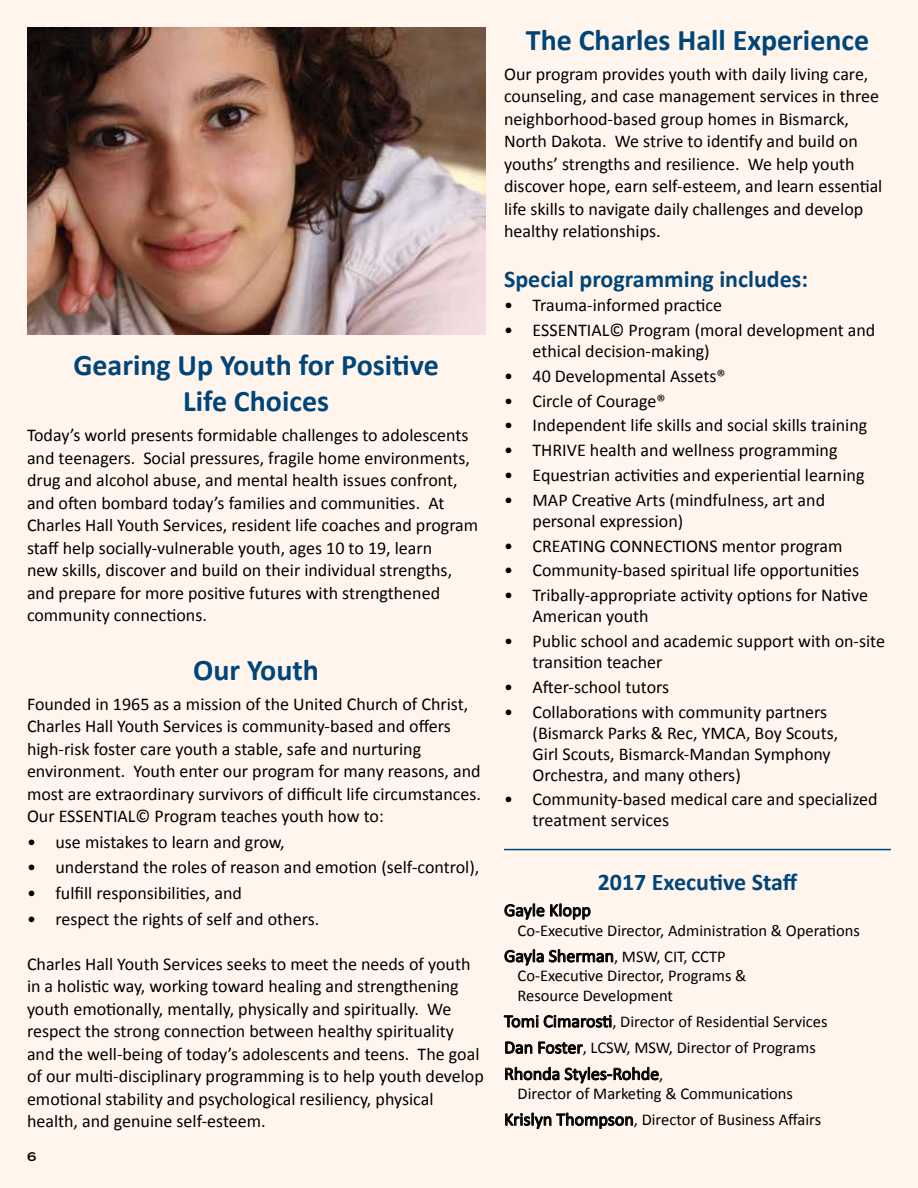
<style>
.page{position:relative;width:918px;height:1188px;background:#fff5ed}
.page>*{position:absolute;margin:0;border:0;box-sizing:border-box;transform-origin:0 0}
.t1{font:700 30px/36px "Calibri";color:#004579;text-align:center}
.t2{font:700 24px "Calibri";color:#004579}
.t3{font:18px/22.5px "Calibri";color:#000}
.t4{font:16.5px/26.2px "Calibri";color:#000}
.t5{font:12px "Copperplate Thirty One AB";color:#000}
.s1{font-size:18px}
.s2{font-size:16.5px}
</style>
<div class="page">
<img style="left:27px;top:27px;width:458px;height:308px">
<hr style="left:504px;top:849px;width:387px;height:1px;background:#004579">
<svg style="left:505px;top:904px;width:39px;height:16px"></svg>
<svg style="left:550px;top:904px;width:40px;height:16px"></svg>
<svg style="left:505px;top:949px;width:108px;height:17px"></svg>
<svg style="left:504px;top:1015px;width:34px;height:12px"></svg>
<svg style="left:544px;top:1015px;width:67px;height:12px"></svg>
<svg style="left:505px;top:1042px;width:27px;height:12px"></svg>
<svg style="left:539px;top:1042px;width:44px;height:12px"></svg>
<svg style="left:505px;top:1067px;width:54px;height:13px"></svg>
<svg style="left:565px;top:1067px;width:94px;height:17px"></svg>
<svg style="left:505px;top:1113px;width:128px;height:16px"></svg>
<h1 class="t1" style="left:73px;top:347px;width:367px">Gearing Up Youth for Positive<br>Life Choices</h1>
<p class="t3" style="left:27px;top:424px;width:453px">Today’s world presents formidable challenges to adolescents and teenagers. Social pressures, fragile home environments, drug and alcohol abuse, and mental health issues confront, and often bombard today’s families and communities. At Charles Hall Youth Services, resident life coaches and program staff help socially-vulnerable youth, ages 10 to 19, learn<br>new skills, discover and build on their individual strengths, and prepare for more positive futures with strengthened community connections.</p>
<h1 class="t1" style="left:193px;top:652px;width:127px">Our Youth</h1>
<p class="t3" style="left:27px;top:692px;width:455px">Founded in 1965 as a mission of the United Church of Christ, Charles Hall Youth Services is community-based and offers high-risk foster care youth a stable, safe and nurturing environment. Youth enter our program for many reasons, and most are extraordinary survivors of difficult life circumstances.<br>Our ESSENTIAL© Program teaches youth how to:</p>
<p class="t3" style="left:27px;top:831px;width:259px">• use mistakes to learn and grow,</p>
<p class="t3" style="left:27px;top:856px;width:454px">• understand the roles of reason and emotion (self-control),</p>
<p class="t3" style="left:27px;top:882px;width:216px">• fulfill responsibilities, and</p>
<p class="t3" style="left:27px;top:908px;width:294px">• respect the rights of self and others.</p>
<p class="t3" style="left:27px;top:953px;width:458px">Charles Hall Youth Services seeks to meet the needs of youth in a holistic way, working toward healing and strengthening youth emotionally, mentally, physically and spiritually. We respect the strong connection between healthy spirituality and the well-being of today’s adolescents and teens. The goal of our multi-disciplinary programming is to help youth develop emotional stability and psychological resiliency, physical health, and genuine self-esteem.</p>
<p class="t5" style="left:27px;top:1149px;width:11px">6</p>
<h1 class="t1" style="left:526px;top:22px;width:345px">The Charles Hall Experience</h1>
<p class="t3" style="left:504px;top:62px;width:380px">Our program provides youth with daily living care, counseling, and case management services in three neighborhood-based group homes in Bismarck, North Dakota. We strive to identify and build on youths’ strengths and resilience. We help youth discover hope, earn self-esteem, and learn essential life skills to navigate daily challenges and develop healthy relationships.</p>
<h2 class="t2" style="left:504px;top:263px;width:306px">Special programming includes:</h2>
<p class="t3" style="left:504px;top:294px;width:220px">• Trauma-informed practice</p>
<p class="t3" style="left:533px;top:320px;width:344px;line-height:21px;text-indent:-28px">• ESSENTIAL© Program (moral development and ethical decision-making)</p>
<p class="t3" style="left:504px;top:365px;width:223px">• 40 Developmental Assets®</p>
<p class="t3" style="left:504px;top:389px;width:163px">• Circle of Courage®</p>
<p class="t3" style="left:504px;top:414px;width:365px">• Independent life skills and social skills training</p>
<p class="t3" style="left:504px;top:439px;width:335px">• THRIVE health and wellness programming</p>
<p class="t3" style="left:504px;top:464px;width:362px">• Equestrian activities and experiential learning</p>
<p class="t3" style="left:533px;top:489px;width:294px;line-height:21px;text-indent:-28px">• MAP Creative Arts (mindfulness, art and personal expression)</p>
<p class="t3" style="left:504px;top:534px;width:340px">• CREATING CONNECTIONS mentor program</p>
<p class="t3" style="left:504px;top:559px;width:357px">• Community-based spiritual life opportunities</p>
<p class="t3" style="left:533px;top:585px;width:337px;line-height:21px;text-indent:-28px">• Tribally-appropriate activity options for Native<br>American youth</p>
<p class="t3" style="left:533px;top:631px;width:354px;line-height:21px;text-indent:-28px">• Public school and academic support with on-site transition teacher</p>
<p class="t3" style="left:504px;top:676px;width:167px">• After-school tutors</p>
<p class="t3" style="left:533px;top:701px;width:307px;line-height:21px;text-indent:-28px">• Collaborations with community partners (Bismarck Parks &amp; Rec, YMCA, Boy Scouts, Girl Scouts, Bismarck-Mandan Symphony Orchestra, and many others)</p>
<p class="t3" style="left:533px;top:789px;width:346px;line-height:21px;text-indent:-28px">• Community-based medical care and specialized treatment services</p>
<h2 class="t2" style="left:598px;top:867px;width:201px">2017 Executive Staff</h2>
<p class="t3" style="left:504px;top:899px;width:88px">Gayle Klopp</p>
<p class="t4" style="left:504px;top:917px;width:357px;text-indent:14px">Co-Executive Director, Administration &amp; Operations<br><span class="s1">Gayla Sherman</span>, MSW, CIT, CCTP</p>
<p class="t4" style="left:518px;top:966px;width:230px;line-height:19.5px">Co-Executive Director, Programs &amp;<br>Resource Development</p>
<p class="t4" style="left:504px;top:1009px;width:325px"><span class="s1">Tomi Cimarosti</span>, Director of Residential Services<br><span class="s1">Dan Foster</span>, LCSW, MSW, Director of Programs</p>
<p class="t3" style="left:504px;top:1062px;width:161px">Rhonda Styles-Rohde<span class="s2">,</span></p>
<p class="t4" style="left:504px;top:1081px;width:319px;text-indent:13px">Director of Marketing &amp; Communications<br><span class="s1">Krislyn Thompson</span>, Director of Business Affairs</p>
</div>
